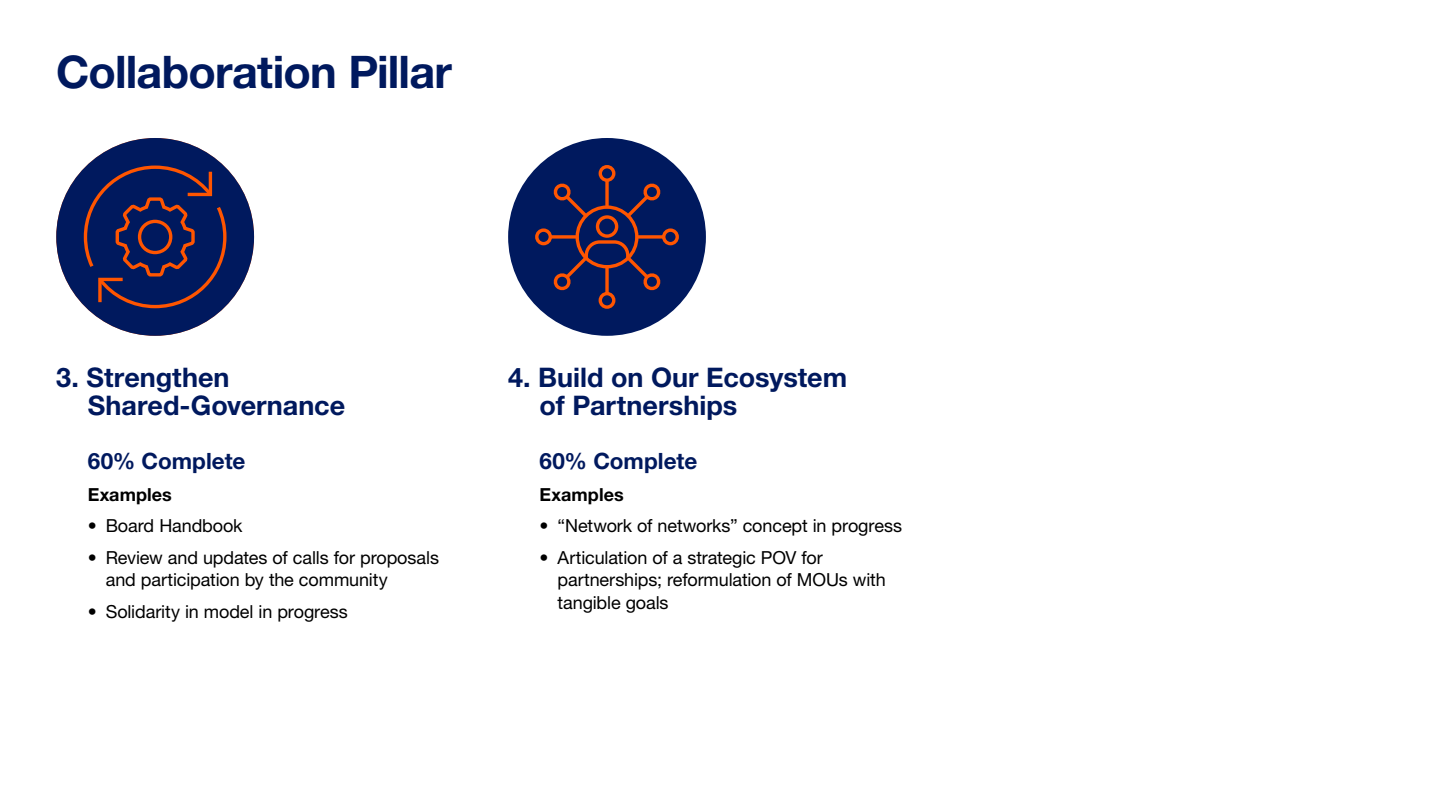
<style>
.page{position:relative;width:1440px;height:810px;background:#fff}
.page>*{position:absolute;margin:0;border:0;box-sizing:border-box;transform-origin:0 0}
.t1{font:700 45px "Helvetica Neue LT Std";letter-spacing:-.02em;color:#00195e}
.t2{font:700 27px/28.5px "Helvetica Neue LT Std";color:#00195e}
.t3{font:700 22.5px "Helvetica Neue LT Std";color:#00195e}
.t4{font:18px/22.5px "Helvetica Neue LT Std";letter-spacing:-.005em;color:#000}
.t5{font:700 18px "Helvetica Neue LT Std";letter-spacing:.005em;color:#000}
</style>
<div class="page">
<div style="left:56px;top:138px;width:198px;height:198px;background:#00195e;border-radius:50%"></div>
<svg style="left:82px;top:164px;width:146px;height:146px"></svg>
<div style="left:508px;top:138px;width:198px;height:198px;background:#00195e;border-radius:50%"></div>
<div style="left:599px;top:165px;width:16px;height:17px;border:3px solid #f50;border-radius:50%"></div>
<div style="left:599px;top:292px;width:16px;height:17px;border:3px solid #f50;border-radius:50%"></div>
<div style="left:535px;top:228px;width:17px;height:17px;border:3px solid #f50;border-radius:50%"></div>
<div style="left:662px;top:228px;width:17px;height:17px;border:3px solid #f50;border-radius:50%"></div>
<svg style="left:550px;top:180px;width:114px;height:114px"></svg>
<h1 class="t1" style="left:56px;top:45px;width:397px">Collaboration Pillar</h1>
<h2 class="t2" style="left:88px;top:362px;width:259px;text-indent:-32px">3. Strengthen<br>Shared-Governance</h2>
<p class="t3" style="left:88px;top:447px;width:159px">60% Complete</p>
<p class="t5" style="left:88px;top:483px;width:86px">Examples</p>
<p class="t4" style="left:88px;top:514px;width:156px">• Board Handbook</p>
<p class="t4" style="left:106px;top:546px;width:335px;text-indent:-18px">• Review and updates of calls for proposals and participation by the community</p>
<p class="t4" style="left:88px;top:600px;width:262px">• Solidarity in model in progress</p>
<h2 class="t2" style="left:540px;top:362px;width:309px;text-indent:-32px">4. Build on Our Ecosystem of Partnerships</h2>
<p class="t3" style="left:540px;top:447px;width:159px">60% Complete</p>
<p class="t5" style="left:540px;top:483px;width:86px">Examples</p>
<p class="t4" style="left:540px;top:514px;width:364px">• “Network of networks” concept in progress</p>
<p class="t4" style="left:558px;top:546px;width:330px;text-indent:-18px">• Articulation of a strategic POV for partnerships; reformulation of MOUs with tangible goals</p>
</div>
